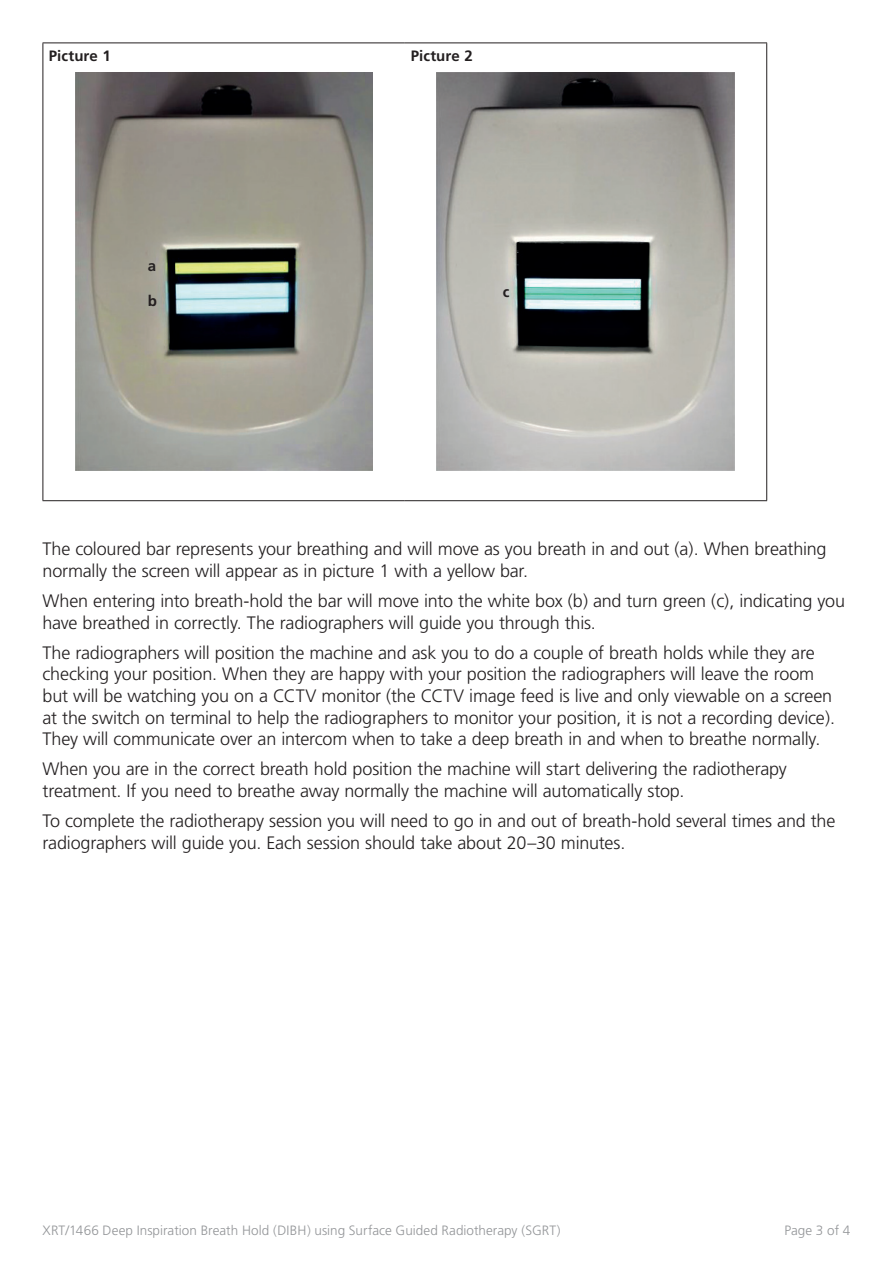
<style>
.page{position:relative;width:893px;height:1263px;background:#fff}
.page>*{position:absolute;margin:0;border:0;box-sizing:border-box;transform-origin:0 0}
.BODY{font:300 18px/21.6px "Frutiger";letter-spacing:-.01em;color:#231f20}
.DIAGRAM_TITLE{font:700 15px "Frutiger";letter-spacing:.005em;color:#231f20}
.t1{font:300 13.5px "Frutiger";letter-spacing:.005em;color:#939598}
</style>
<div class="page">
<hr style="left:43px;top:43px;width:362px;height:1px;background:#231f20">
<hr style="left:43px;top:43px;width:1px;height:457px;background:#231f20">
<hr style="left:405px;top:43px;width:362px;height:1px;background:#231f20">
<hr style="left:766px;top:43px;width:1px;height:457px;background:#231f20">
<hr style="left:43px;top:500px;width:362px;height:1px;background:#231f20">
<hr style="left:405px;top:500px;width:362px;height:1px;background:#231f20">
<img style="left:75px;top:73px;width:298px;height:397px">
<img style="left:437px;top:73px;width:298px;height:397px">
<p class="DIAGRAM_TITLE" style="left:49px;top:47px;width:63px">Picture 1</p>
<p class="DIAGRAM_TITLE" style="left:411px;top:47px;width:63px">Picture 2</p>
<p class="DIAGRAM_TITLE" style="left:148px;top:257px;width:10px">a</p>
<p class="DIAGRAM_TITLE" style="left:148px;top:292px;width:11px">b</p>
<p class="DIAGRAM_TITLE" style="left:503px;top:283px;width:8px">c</p>
<p class="BODY" style="left:43px;top:538px;width:786px">The coloured bar represents your breathing and will move as you breath in and out (a). When breathing normally the screen will appear as in picture 1 with a yellow bar.</p>
<p class="BODY" style="left:43px;top:590px;width:804px">When entering into breath-hold the bar will move into the white box (b) and turn green (c), indicating you have breathed in correctly. The radiographers will guide you through this.</p>
<p class="BODY" style="left:43px;top:642px;width:794px">The radiographers will position the machine and ask you to do a couple of breath holds while they are checking your position. When they are happy with your position the radiographers will leave the room but will be watching you on a CCTV monitor (the CCTV image feed is live and only viewable on a screen at the switch on terminal to help the radiographers to monitor your position, it is not a recording device).<br>They will communicate over an intercom when to take a deep breath in and when to breathe normally.</p>
<p class="BODY" style="left:43px;top:758px;width:746px">When you are in the correct breath hold position the machine will start delivering the radiotherapy treatment. If you need to breathe away normally the machine will automatically stop.</p>
<p class="BODY" style="left:43px;top:810px;width:794px">To complete the radiotherapy session you will need to go in and out of breath-hold several times and the radiographers will guide you. Each session should take about 20–30 minutes.</p>
<p class="t1" style="left:43px;top:1223px;width:519px">XRT/1466 Deep Inspiration Breath Hold (DIBH) using Surface Guided Radiotherapy (SGRT)</p>
<p class="t1" style="left:784px;top:1223px;width:68px">Page 3 of 4</p>
</div>
